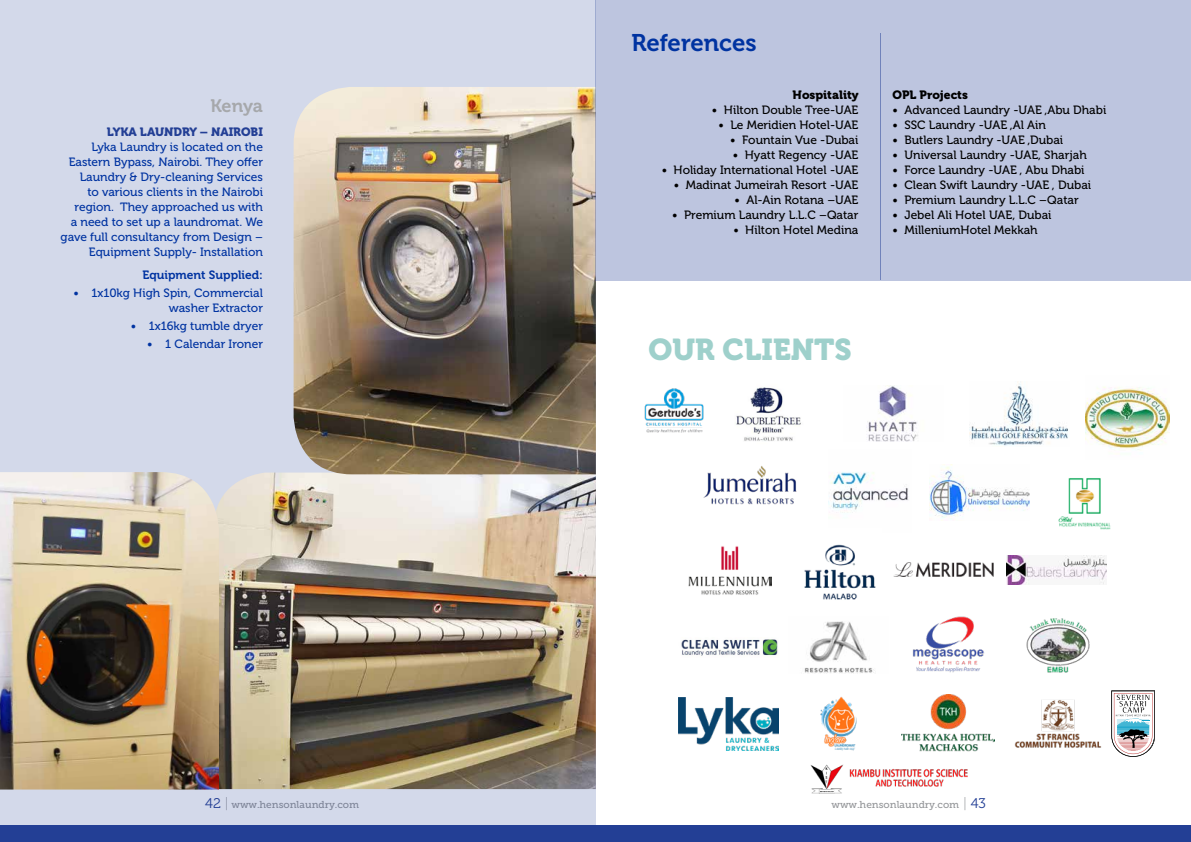
<style>
.page{position:relative;width:1191px;height:842px;background:#fff}
.page>*{position:absolute;margin:0;border:0;box-sizing:border-box;transform-origin:0 0}
.t1{font:30px "Museo 900";color:#9ed0cb}
.t2{font:24px "Museo 700";color:#0033a1}
.t3{font:18px "Museo 700";letter-spacing:-.01em;color:#a6a8ab}
.t4{font:12px "Museo 500";color:#000}
.t5{font:12px/15px "Museo 500";color:#0033a1;text-align:right}
.t6{font:12px "Museo 900";color:#000}
.t7{font:12px "Museo 900";color:#233f95}
.t8{font:12px "Museo 700";color:#0033a1}
.t9{font:10px "Museo Slab 500";color:#939598}
.s1{font-family:"Museo 300";font-size:14px;color:#233f95}
.s2{font-family:"Museo 100";font-size:14px}
</style>
<div class="page">
<div style="left:595px;top:824px;width:596px;height:18px;background:#233f95"></div>
<div style="left:0;top:0;width:595px;height:842px;background:#d3d9ea"></div>
<img style="left:219px;top:473px;width:377px;height:316px">
<img style="left:293px;top:87px;width:303px;height:387px">
<img style="left:0;top:472px;width:219px;height:317px">
<div style="left:595px;top:0;width:596px;height:281px;background:#bdc5df"></div>
<img style="left:736px;top:387px;width:65px;height:54px">
<img style="left:867px;top:386px;width:51px;height:55px">
<img style="left:969px;top:381px;width:99px;height:65px">
<img style="left:703px;top:466px;width:94px;height:39px">
<img style="left:828px;top:472px;width:81px;height:41px">
<img style="left:929px;top:464px;width:100px;height:55px">
<img style="left:1058px;top:478px;width:53px;height:52px">
<img style="left:689px;top:546px;width:83px;height:49px">
<img style="left:804px;top:544px;width:72px;height:56px">
<img style="left:894px;top:562px;width:99px;height:14px">
<img style="left:1006px;top:555px;width:100px;height:29px">
<img style="left:681px;top:639px;width:97px;height:17px">
<img style="left:804px;top:621px;width:70px;height:52px">
<img style="left:912px;top:616px;width:72px;height:57px">
<img style="left:1026px;top:618px;width:64px;height:55px">
<img style="left:678px;top:697px;width:100px;height:53px">
<img style="left:820px;top:697px;width:37px;height:54px">
<img style="left:901px;top:694px;width:93px;height:58px">
<img style="left:1014px;top:699px;width:88px;height:49px">
<hr style="left:879px;top:33px;width:1px;height:247px;background:#233f95">
<img style="left:644px;top:388px;width:60px;height:44px">
<img style="left:1086px;top:386px;width:83px;height:64px">
<img style="left:810px;top:764px;width:158px;height:29px">
<svg style="left:1111px;top:690px;width:44px;height:67px"></svg>
<h3 class="t3" style="left:210px;top:96px;width:54px">Kenya</h3>
<p class="t7" style="left:107px;top:125px;width:158px">LYKA LAUNDRY – NAIROBI</p>
<p class="t5" style="left:61px;top:139px;width:204px">Lyka Laundry is located on the<br>Eastern Bypass, Nairobi. They offer<br>Laundry &amp; Dry-cleaning Services<br>to various clients in the Nairobi region. They approached us with<br>a need to set up a laundromat. We gave full consultancy from Design –<br>Equipment Supply- Installation</p>
<p class="t8" style="left:142px;top:268px;width:122px">Equipment Supplied:</p>
<p class="t5" style="left:73px;top:285px;width:191px">• 1x10kg High Spin, Commercial washer Extractor</p>
<p class="t5" style="left:131px;top:318px;width:134px">• 1x16kg tumble dryer</p>
<p class="t5" style="left:147px;top:336px;width:117px">• 1 Calendar Ironer</p>
<h2 class="t2" style="left:631px;top:30px;width:127px">References</h2>
<p class="t6" style="left:792px;top:88px;width:67px">Hospitality</p>
<p class="t4" style="left:712px;top:103px;width:148px">• Hilton Double Tree-UAE</p>
<p class="t4" style="left:718px;top:118px;width:141px">• Le Meridien Hotel-UAE</p>
<p class="t4" style="left:730px;top:133px;width:130px">• Fountain Vue -Dubai</p>
<p class="t4" style="left:733px;top:148px;width:127px">• Hyatt Regency -UAE</p>
<p class="t4" style="left:661px;top:163px;width:198px">• Holiday International Hotel -UAE</p>
<p class="t4" style="left:674px;top:178px;width:186px">• Madinat Jumeirah Resort -UAE</p>
<p class="t4" style="left:734px;top:193px;width:125px">• Al-Ain Rotana –UAE</p>
<p class="t4" style="left:672px;top:208px;width:188px">• Premium Laundry L.L.C –Qatar</p>
<p class="t4" style="left:733px;top:223px;width:127px">• Hilton Hotel Medina</p>
<p class="t6" style="left:892px;top:88px;width:77px">OPL Projects</p>
<p class="t4" style="left:892px;top:103px;width:215px">• Advanced Laundry -UAE ,Abu Dhabi</p>
<p class="t4" style="left:892px;top:118px;width:155px">• SSC Laundry -UAE ,Al Ain</p>
<p class="t4" style="left:892px;top:133px;width:172px">• Butlers Laundry -UAE ,Dubai</p>
<p class="t4" style="left:892px;top:148px;width:196px">• Universal Laundry -UAE, Sharjah</p>
<p class="t4" style="left:892px;top:163px;width:194px">• Force Laundry -UAE , Abu Dhabi</p>
<p class="t4" style="left:892px;top:178px;width:200px">• Clean Swift Laundry -UAE , Dubai</p>
<p class="t4" style="left:892px;top:193px;width:188px">• Premium Laundry L.L.C –Qatar</p>
<p class="t4" style="left:892px;top:208px;width:160px">• Jebel Ali Hotel UAE, Dubai</p>
<p class="t4" style="left:892px;top:223px;width:147px">• MilleniumHotel Mekkah</p>
<h1 class="t1" style="left:648px;top:332px;width:205px">OUR CLIENTS</h1>
<p class="t9" style="left:205px;top:799px;width:156px"><span class="s1">42</span> <span class="s2">|</span> www.hensonlaundry.com</p>
<p class="t9" style="left:831px;top:799px;width:156px">www.hensonlaundry.com <span class="s2">|</span> <span class="s1">43</span></p>
</div>
